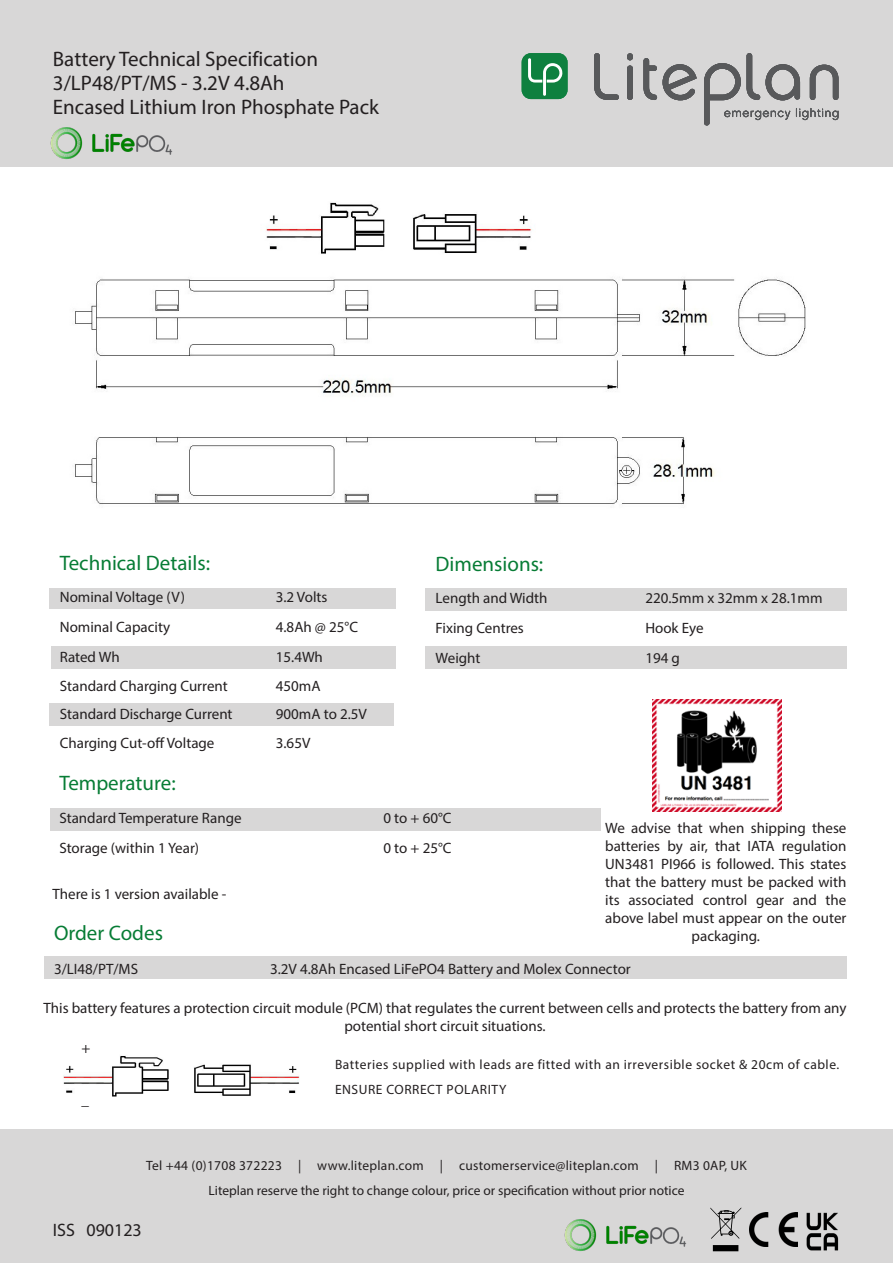
<style>
.page{position:relative;width:893px;height:1263px;background:#fff}
.page>*{position:absolute;margin:0;border:0;box-sizing:border-box;transform-origin:0 0}
.t1{font:21px/24px "Myriad Pro";color:#231f20}
.t2{font:21px "Myriad Pro";color:#077c35}
.t3{font:18px "Myriad Pro";color:#231f20}
.t4{font:15px/18px "Myriad Pro";color:#231f20;text-align:center}
.t5{font:13.5px "Myriad Pro";letter-spacing:.04em;color:#231f20}
.t6{font:13.5px "Myriad Pro";color:#231f20}
.t7{font:13.5px "Myriad Pro";letter-spacing:.02em;color:#231f20}
</style>
<div class="page">
<div style="left:0;top:0;width:893px;height:167px;background:#d8d7d7"></div>
<div style="left:425px;top:588px;width:421px;height:22px;background:#d8d7d7"></div>
<div style="left:425px;top:647px;width:421px;height:22px;background:#d8d7d7"></div>
<svg style="left:594px;top:53px;width:25px;height:47px"></svg>
<svg style="left:627px;top:53px;width:6px;height:47px"></svg>
<svg style="left:643px;top:58px;width:14px;height:42px"></svg>
<svg style="left:663px;top:64px;width:34px;height:36px"></svg>
<svg style="left:704px;top:53px;width:134px;height:72px"></svg>
<div style="left:522px;top:53px;width:46px;height:46px;background:#0e803f;border-radius:9px"></div>
<svg style="left:528px;top:58px;width:35px;height:38px"></svg>
<div style="left:0;top:1129px;width:893px;height:134px;background:#d8d7d7"></div>
<img style="left:74px;top:202px;width:732px;height:302px">
<svg style="left:710px;top:1207px;width:31px;height:44px"></svg>
<img style="left:750px;top:1212px;width:48px;height:34px">
<div style="left:44px;top:956px;width:802px;height:23px;background:#d8d7d7"></div>
<img style="left:63px;top:1056px;width:237px;height:41px">
<img style="left:50px;top:127px;width:123px;height:32px">
<img style="left:564px;top:1219px;width:123px;height:32px">
<img style="left:652px;top:699px;width:129px;height:112px">
<div style="left:49px;top:588px;width:346px;height:21px;background:#d8d7d7"></div>
<div style="left:50px;top:809px;width:550px;height:22px;background:#d8d7d7"></div>
<div style="left:51px;top:647px;width:344px;height:22px;background:#d8d7d7"></div>
<div style="left:49px;top:703px;width:345px;height:22px;background:#d8d7d7"></div>
<img style="left:806px;top:1212px;width:33px;height:38px">
<p class="t1" style="left:53px;top:47px;width:328px">Battery Technical Specification<br>3/LP48/PT/MS - 3.2V 4.8Ah<br>Encased Lithium Iron Phosphate Pack</p>
<p class="t2" style="left:60px;top:550px;width:152px">Technical Details:</p>
<p class="t4" style="left:60px;top:588px;width:127px">Nominal Voltage (V)</p>
<p class="t4" style="left:276px;top:588px;width:53px">3.2 Volts</p>
<p class="t4" style="left:60px;top:618px;width:112px">Nominal Capacity</p>
<p class="t4" style="left:276px;top:618px;width:84px">4.8Ah @ 25°C</p>
<p class="t4" style="left:60px;top:648px;width:61px">Rated Wh</p>
<p class="t4" style="left:276px;top:648px;width:49px">15.4Wh</p>
<p class="t4" style="left:60px;top:677px;width:169px">Standard Charging Current</p>
<p class="t4" style="left:276px;top:677px;width:46px">450mA</p>
<p class="t4" style="left:60px;top:705px;width:174px">Standard Discharge Current</p>
<p class="t4" style="left:276px;top:705px;width:93px">900mA to 2.5V</p>
<p class="t4" style="left:60px;top:734px;width:156px">Charging Cut-off Voltage</p>
<p class="t4" style="left:276px;top:734px;width:36px">3.65V</p>
<p class="t2" style="left:59px;top:770px;width:118px">Temperature:</p>
<p class="t4" style="left:59px;top:808px;width:184px">Standard Temperature Range</p>
<p class="t4" style="left:383px;top:808px;width:70px">0 to + 60°C</p>
<p class="t4" style="left:59px;top:838px;width:141px">Storage (within 1 Year)</p>
<p class="t4" style="left:383px;top:838px;width:70px">0 to + 25°C</p>
<p class="t2" style="left:436px;top:551px;width:109px">Dimensions:</p>
<p class="t4" style="left:436px;top:589px;width:113px">Length and Width</p>
<p class="t4" style="left:645px;top:589px;width:179px">220.5mm x 32mm x 28.1mm</p>
<p class="t4" style="left:436px;top:619px;width:90px">Fixing Centres</p>
<p class="t4" style="left:645px;top:619px;width:60px">Hook Eye</p>
<p class="t4" style="left:436px;top:649px;width:46px">Weight</p>
<p class="t4" style="left:645px;top:649px;width:36px">194 g</p>
<p class="t4" style="left:605px;top:818px;width:243px">We advise that when shipping these batteries by air, that IATA regulation<br>UN3481 PI966 is followed. This states that the battery must be packed with its associated control gear and the above label must appear on the outer packaging.</p>
<p class="t4" style="left:53px;top:885px;width:175px">There is 1 version available -</p>
<p class="t2" style="left:54px;top:919px;width:110px">Order Codes</p>
<p class="t4" style="left:54px;top:959px;width:86px">3/LI48/PT/MS</p>
<p class="t4" style="left:270px;top:959px;width:362px">3.2V 4.8Ah Encased LiFePO4 Battery and Molex Connector</p>
<p class="t4" style="left:44px;top:999px;width:804px">This battery features a protection circuit module (PCM) that regulates the current between cells and protects the battery from any potential short circuit situations.</p>
<p class="t4" style="left:81px;top:1039px;width:10px">+</p>
<p class="t4" style="left:81px;top:1091px;width:9px">_</p>
<p class="t5" style="left:335px;top:1056px;width:506px">Batteries supplied with leads are fitted with an irreversible socket &amp; 20cm of cable.</p>
<p class="t5" style="left:335px;top:1081px;width:173px">ENSURE CORRECT POLARITY</p>
<p class="t7" style="left:146px;top:1157px;width:602px">Tel +44 (0)1708 372223 | www.liteplan.com | customerservice@liteplan.com | RM3 0AP, UK</p>
<p class="t6" style="left:208px;top:1182px;width:478px">Liteplan reserve the right to change colour, price or specification without prior notice</p>
<p class="t3" style="left:53px;top:1218px;width:90px">ISS 090123</p>
</div>
